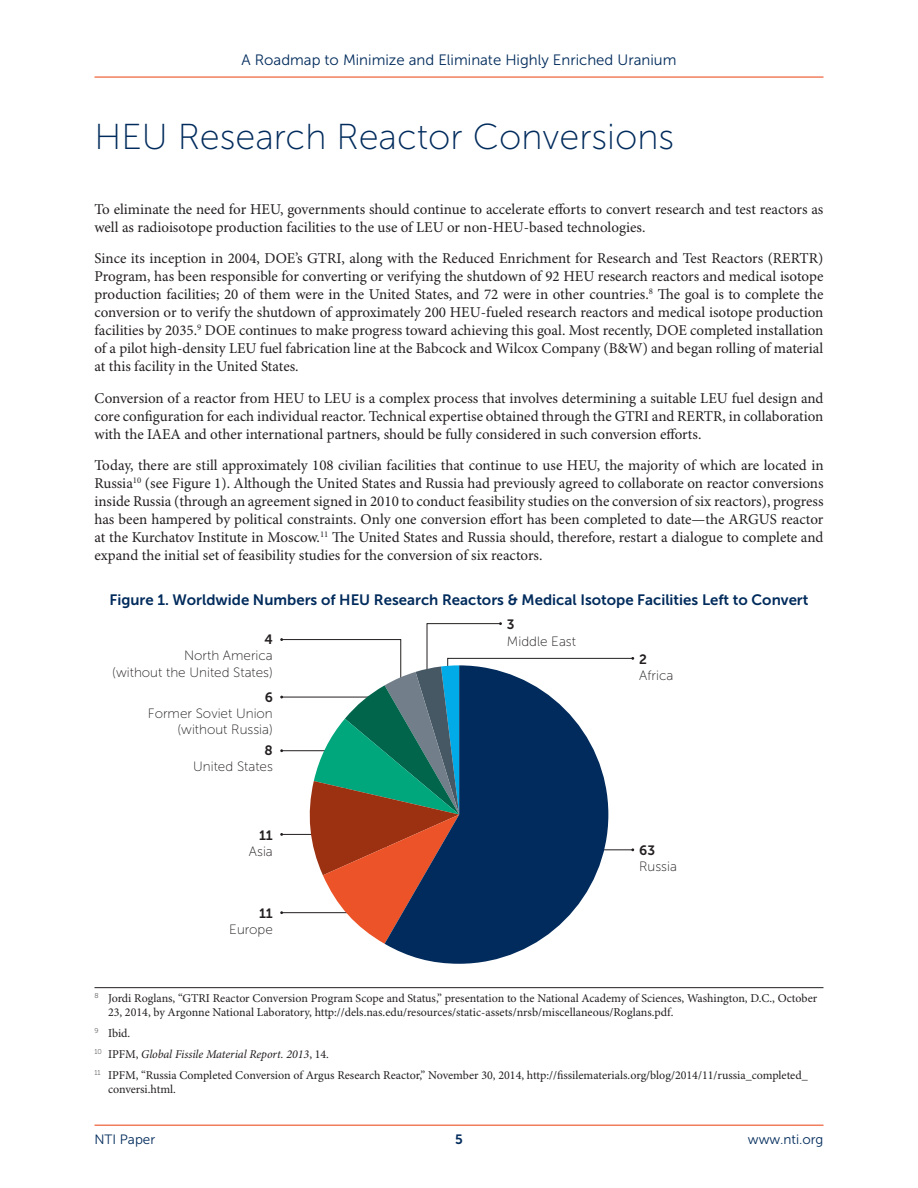
<style>
.page{position:relative;width:918px;height:1188px;background:#fff}
.page>*{position:absolute;margin:0;border:0;box-sizing:border-box;transform-origin:0 0}
.t1{font:36px "Museo Sans 100";color:#002b5c}
.t2{font:15px/18px "Minion Pro";color:#231f20;text-align:justify}
.t3{font:15px "Museo Sans 700";color:#002b5c}
.t4{font:15px "Museo Sans 300";color:#002b5c}
.t5{font:13.5px/16.2px "Museo Sans 100";color:#231f20;text-align:right}
.t6{font:13.5px "Museo Sans 300";color:#002b5c}
.t7{font:13.5px "Museo Sans 700";color:#231f20}
.t8{font:13.5px "Museo Sans 700";color:#002b5c}
.t9{font:12px/20.9px "Minion Pro";color:#231f20}
.s1{font-style:italic}
</style>
<div class="page">
<hr style="left:94px;top:1125px;width:730px;height:1px;background:#ec5328">
<hr style="left:94px;top:76px;width:730px;height:2px;background:#ec5328">
<svg style="left:280px;top:622px;width:354px;height:322px"></svg>
<svg style="left:385px;top:665px;width:223px;height:299px;fill:#002b5c"></svg>
<hr style="left:94px;top:987px;width:730px;height:1px;background:#231f20">
<p class="t4" style="left:242px;top:52px;width:436px">A Roadmap to Minimize and Eliminate Highly Enriched Uranium</p>
<h1 class="t1" style="left:94px;top:117px;width:581px">HEU Research Reactor Conversions</h1>
<p class="t2" style="left:94px;top:201px;width:730px">To eliminate the need for HEU, governments should continue to accelerate efforts to convert research and test reactors as well as radioisotope production facilities to the use of LEU or non-HEU-based technologies.</p>
<p class="t2" style="left:94px;top:250px;width:730px">Since its inception in 2004, DOE’s GTRI, along with the Reduced Enrichment for Research and Test Reactors (RERTR)<br>Program, has been responsible for converting or verifying the shutdown of 92 HEU research reactors and medical isotope production facilities; 20 of them were in the United States, and 72 were in other countries.<sup>8</sup> The goal is to complete the conversion or to verify the shutdown of approximately 200 HEU-fueled research reactors and medical isotope production facilities by 2035.<sup>9</sup> DOE continues to make progress toward achieving this goal. Most recently, DOE completed installation of a pilot high-density LEU fuel fabrication line at the Babcock and Wilcox Company (B&amp;W) and began rolling of material at this facility in the United States.</p>
<p class="t2" style="left:94px;top:390px;width:731px">Conversion of a reactor from HEU to LEU is a complex process that involves determining a suitable LEU fuel design and core configuration for each individual reactor. Technical expertise obtained through the GTRI and RERTR, in collaboration with the IAEA and other international partners, should be fully considered in such conversion efforts.</p>
<p class="t2" style="left:94px;top:457px;width:731px">Today, there are still approximately 108 civilian facilities that continue to use HEU, the majority of which are located in Russia<sup>10</sup> (see Figure 1). Although the United States and Russia had previously agreed to collaborate on reactor conversions inside Russia (through an agreement signed in 2010 to conduct feasibility studies on the conversion of six reactors), progress has been hampered by political constraints. Only one conversion effort has been completed to date—the ARGUS reactor at the Kurchatov Institute in Moscow.<sup>11</sup> The United States and Russia should, therefore, restart a dialogue to complete and expand the initial set of feasibility studies for the conversion of six reactors.</p>
<p class="t3" style="left:109px;top:592px;width:701px">Figure 1. Worldwide Numbers of HEU Research Reactors &amp; Medical Isotope Facilities Left to Convert</p>
<p class="t7" style="left:265px;top:632px;width:10px">4</p>
<p class="t5" style="left:112px;top:648px;width:162px">North America<br>(without the United States)</p>
<p class="t7" style="left:265px;top:690px;width:10px">6</p>
<p class="t5" style="left:148px;top:706px;width:127px">Former Soviet Union (without Russia)</p>
<p class="t7" style="left:265px;top:742px;width:10px">8</p>
<p class="t5" style="left:193px;top:758px;width:81px">United States</p>
<p class="t7" style="left:259px;top:827px;width:15px">11</p>
<p class="t5" style="left:249px;top:843px;width:25px">Asia</p>
<p class="t7" style="left:259px;top:905px;width:15px">11</p>
<p class="t5" style="left:229px;top:921px;width:45px">Europe</p>
<p class="t7" style="left:507px;top:617px;width:9px">3</p>
<p class="t5" style="left:507px;top:633px;width:71px">Middle East</p>
<p class="t7" style="left:639px;top:651px;width:9px">2</p>
<p class="t5" style="left:639px;top:667px;width:36px">Africa</p>
<p class="t7" style="left:639px;top:842px;width:17px">63</p>
<p class="t5" style="left:639px;top:858px;width:39px">Russia</p>
<p class="t9" style="left:108px;top:992px;width:711px;line-height:14.4px;text-indent:-14px"><sup>8</sup> Jordi Roglans, “GTRI Reactor Conversion Program Scope and Status,” presentation to the National Academy of Sciences, Washington, D.C., October<br>23, 2014, by Argonne National Laboratory, http://dels.nas.edu/resources/static-assets/nrsb/miscellaneous/Roglans.pdf.</p>
<p class="t9" style="left:94px;top:1024px;width:715px"><sup>9</sup> Ibid.<br><sup>10</sup> IPFM, <span class="s1">Global Fissile Material Report. 2013</span>, 14.<br><sup>11</sup> IPFM, “Russia Completed Conversion of Argus Research Reactor,” November 30, 2014, http://fissilematerials.org/blog/2014/11/russia_completed_</p>
<p class="t9" style="left:108px;top:1080px;width:70px">conversi.html.</p>
<p class="t6" style="left:94px;top:1132px;width:62px">NTI Paper</p>
<p class="t8" style="left:455px;top:1132px;width:9px">5</p>
<p class="t6" style="left:748px;top:1132px;width:77px">www.nti.org</p>
</div>
